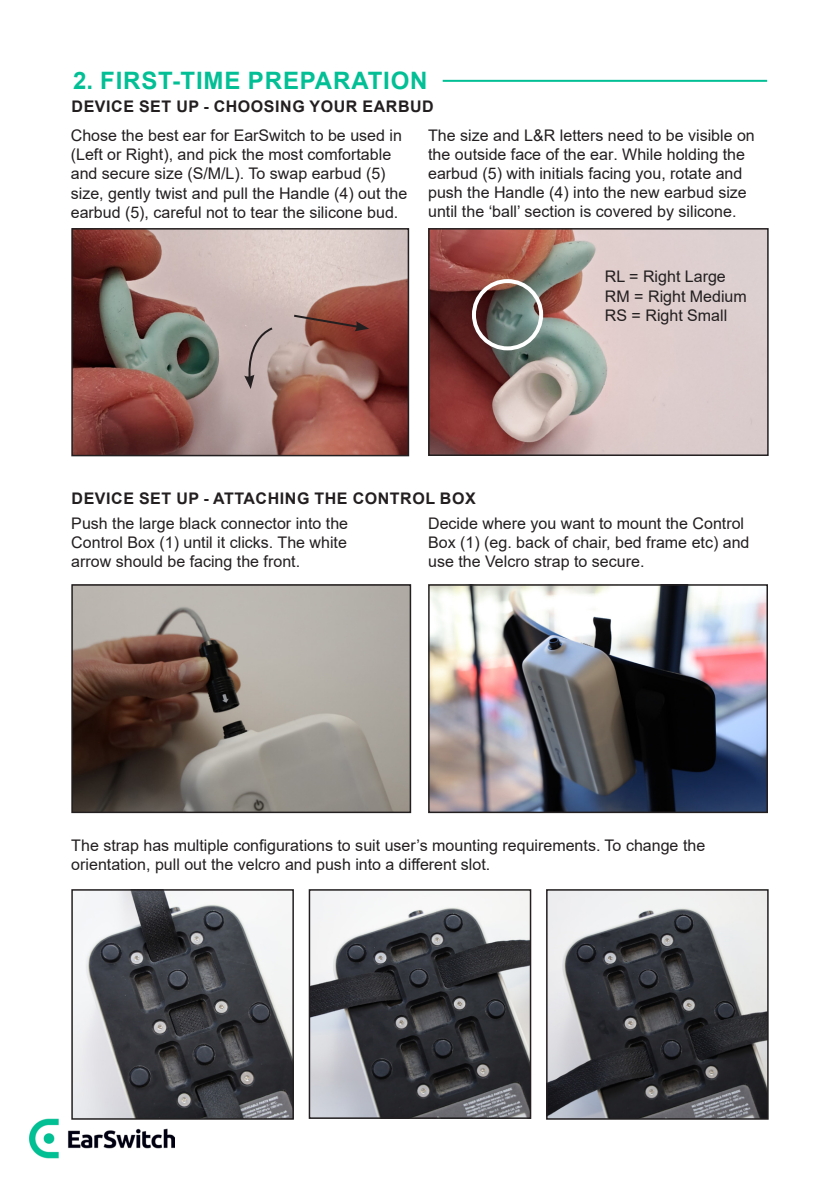
<style>
.page{position:relative;width:840px;height:1191px;background:#fff}
.page>*{position:absolute;margin:0;border:0;box-sizing:border-box;transform-origin:0 0}
.t1{font:700 24px "Arial";letter-spacing:.035em;color:#02bf95}
.t2{font:16px/19.2px "Arial";color:#231f20}
.t3{font:700 16px "Arial";letter-spacing:.035em;color:#231f20}
.s1{font-style:inherit}
</style>
<div class="page">
<img style="left:431px;top:231px;width:334px;height:222px">
<div style="left:428px;top:228px;width:340px;height:228px;border:2px solid #231f20"></div>
<img style="left:74px;top:231px;width:332px;height:222px">
<div style="left:71px;top:228px;width:338px;height:228px;border:2px solid #231f20"></div>
<img style="left:74px;top:892px;width:217px;height:224px">
<div style="left:71px;top:889px;width:223px;height:230px;border:2px solid #231f20"></div>
<svg style="left:292px;top:313px;width:77px;height:18px"></svg>
<svg style="left:244px;top:326px;width:30px;height:63px;background:#b3a19f"></svg>
<img style="left:74px;top:587px;width:334px;height:223px">
<div style="left:71px;top:584px;width:340px;height:229px;border:2px solid #231f20"></div>
<img style="left:431px;top:587px;width:333px;height:223px">
<div style="left:428px;top:584px;width:339px;height:229px;border:2px solid #231f20"></div>
<img style="left:311px;top:892px;width:217px;height:223px">
<div style="left:308px;top:889px;width:223px;height:229px;border:2px solid #231f20"></div>
<img style="left:548px;top:892px;width:217px;height:224px">
<div style="left:545px;top:889px;width:223px;height:230px;border:2px solid #231f20"></div>
<div style="left:471px;top:279px;width:72px;height:71px;border:4px solid #fff;border-radius:50%"></div>
<hr style="left:442px;top:80px;width:324px;height:2px;background:#02bf95">
<img style="left:30px;top:1113px;width:144px;height:46px">
<p class="t1" style="left:73px;top:63px;width:356px">2. FIRST-TIME PREPARATION</p>
<p class="t3" style="left:72px;top:95px;width:363px">DEVICE SET UP - CHOOSING YOUR EARBUD</p>
<p class="t2" style="left:428px;top:125px;width:328px">The size and L&amp;R <span class="s1">letters</span> need to be visible on the outside face of the ear. While holding the earbud (5) with initials facing you, rotate and push the Handle (4) into the new earbud size until the ‘ball’ section is covered by silicone.</p>
<p class="t2" style="left:71px;top:126px;width:338px">Chose the best ear for EarSwitch to be used in (Left or Right), and pick the most comfortable and secure size (S/M/L). To swap earbud (5) size, gently twist and pull the Handle (4) out the earbud (5), careful not to tear the silicone bud.</p>
<p class="t3" style="left:72px;top:487px;width:405px">DEVICE SET UP - ATTACHING THE CONTROL BOX</p>
<p class="t2" style="left:604px;top:267px;width:122px">RL = Right Large</p>
<p class="t2" style="left:604px;top:286px;width:143px">RM = Right Medium</p>
<p class="t2" style="left:604px;top:305px;width:124px">RS = Right Small</p>
<p class="t2" style="left:71px;top:513px;width:278px;text-align:justify">Push the large black connector into the Control Box (1) until it clicks. The white arrow should be facing the front.</p>
<p class="t2" style="left:428px;top:513px;width:323px">Decide where you want to mount the Control<br>Box (1) (eg. back of chair, bed frame etc) and use the Velcro strap to secure.</p>
<p class="t2" style="left:71px;top:836px;width:635px">The strap has multiple configurations to suit user’s mounting requirements. To change the orientation, pull out the velcro and push into a different slot.</p>
</div>
